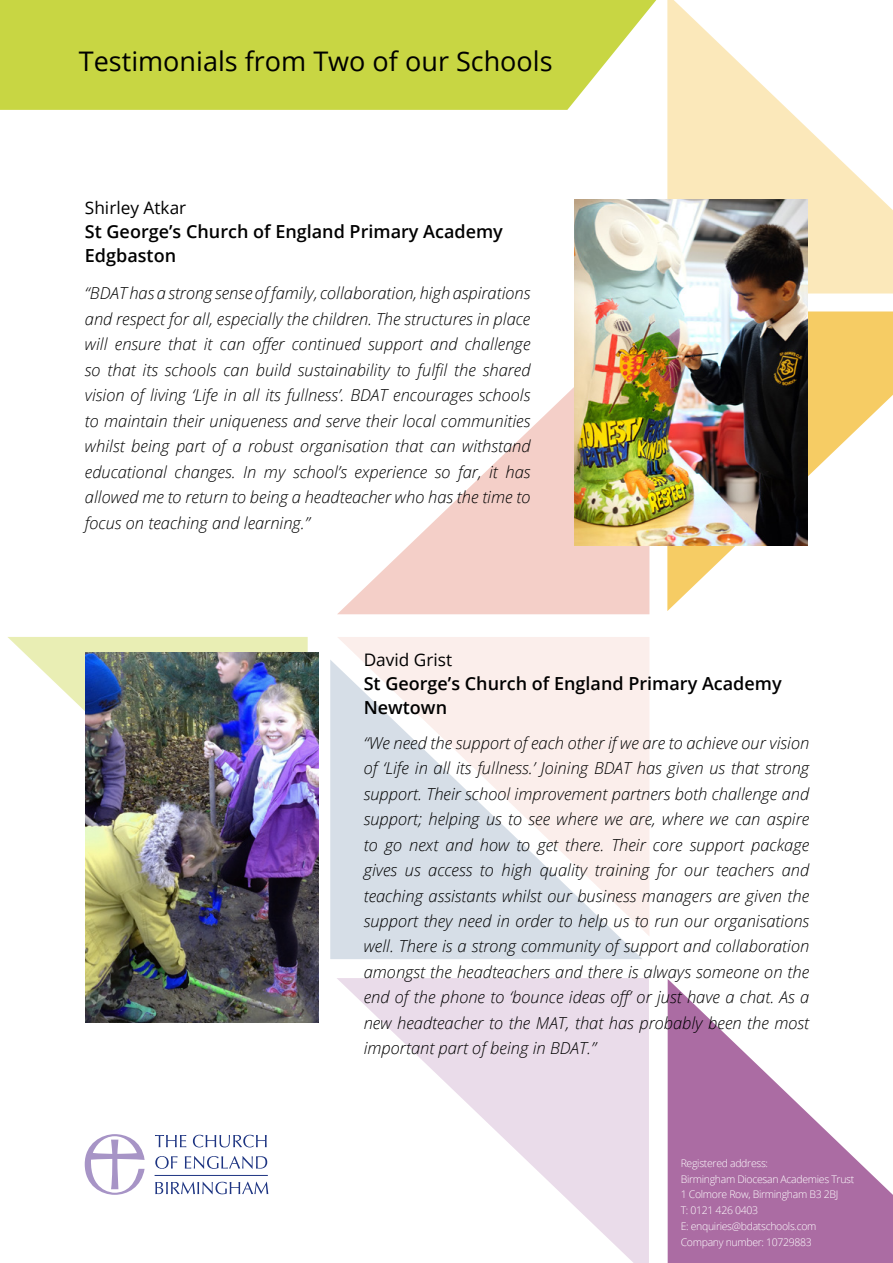
<style>
.page{position:relative;width:893px;height:1263px;background:#fff}
.page>*{position:absolute;margin:0;border:0;box-sizing:border-box;transform-origin:0 0}
.t1{font:27px "Open Sans";color:#000}
.t2{font:600 18px/24px "Open Sans";color:#000}
.t3{font:17.25px "Open Sans";color:#000}
.t4{font:italic 300 16.5px/25.5px "Open Sans";color:#000;text-align:justify}
.t5{font:300 10.5px/15.8px "Open Sans";letter-spacing:-.03em;color:#fff}
</style>
<div class="page">
<svg style="left:8px;top:637px;width:300px;height:74px;fill:#e9eeb4"></svg>
<svg style="left:337px;top:978px;width:312px;height:285px;fill:#eadcea"></svg>
<div style="left:338px;top:637px;width:311px;height:299px;background:#fbeeeb"></div>
<svg style="left:330px;top:659px;width:313px;height:300px;background:#e8e7ea"></svg>
<svg style="left:85px;top:1134px;width:60px;height:61px"></svg>
<svg style="left:155px;top:1135px;width:31px;height:12px"></svg>
<svg style="left:193px;top:1135px;width:74px;height:12px"></svg>
<svg style="left:155px;top:1156px;width:23px;height:13px"></svg>
<svg style="left:185px;top:1156px;width:82px;height:13px"></svg>
<hr style="left:155px;top:1175px;width:113px;height:1px;background:#1e3582">
<svg style="left:155px;top:1182px;width:113px;height:12px"></svg>
<svg style="left:668px;top:979px;width:225px;height:284px;fill:#ab6ca3"></svg>
<svg style="left:337px;top:387px;width:312px;height:227px;fill:#f4cfc8"></svg>
<svg style="left:667px;top:311px;width:226px;height:300px"></svg>
<svg style="left:667px;top:46px;width:226px;height:248px;fill:#fbe8ba"></svg>
<svg style="left:0;top:0;width:722px;height:110px;background:#cfda5a"></svg>
<img style="left:574px;top:200px;width:234px;height:346px">
<img style="left:85px;top:653px;width:234px;height:369px">
<h1 class="t1" style="left:79px;top:42px;width:475px">Testimonials from Two of our Schools</h1>
<p class="t3" style="left:85px;top:196px;width:103px">Shirley Atkar</p>
<p class="t2" style="left:85px;top:219px;width:419px">St George’s Church of England Primary Academy<br>Edgbaston</p>
<p class="t4" style="left:85px;top:280px;width:447px">“BDAT has a strong sense of family, collaboration, high aspirations and respect for all, especially the children. The structures in place will ensure that it can offer continued support and challenge so that its schools can build sustainability to fulfil the shared vision of living ‘Life in all its fullness’. BDAT encourages schools to maintain their uniqueness and serve their local communities whilst being part of a robust organisation that can withstand educational changes. In my school’s experience so far, it has allowed me to return to being a headteacher who has the time to focus on teaching and learning.”</p>
<p class="t3" style="left:364px;top:648px;width:90px">David Grist</p>
<p class="t2" style="left:364px;top:671px;width:419px">St George’s Church of England Primary Academy<br>Newtown</p>
<p class="t4" style="left:364px;top:729px;width:447px">“We need the support of each other if we are to achieve our vision of ‘Life in all its fullness.’ Joining BDAT has given us that strong support. Their school improvement partners both challenge and support; helping us to see where we are, where we can aspire to go next and how to get there. Their core support package gives us access to high quality training for our teachers and teaching assistants whilst our business managers are given the support they need in order to help us to run our organisations well. There is a strong community of support and collaboration amongst the headteachers and there is always someone on the end of the phone to ‘bounce ideas off’ or just have a chat. As a new headteacher to the MAT, that has probably been the most important part of being in BDAT.”</p>
<p class="t5" style="left:681px;top:1155px;width:175px">Registered address:<br>Birmingham Diocesan Academies Trust<br>1 Colmore Row, Birmingham B3 2BJ<br>T: 0121 426 0403<br>E: enquiries@bdatschools.com<br>Company number: 10729883</p>
</div>
